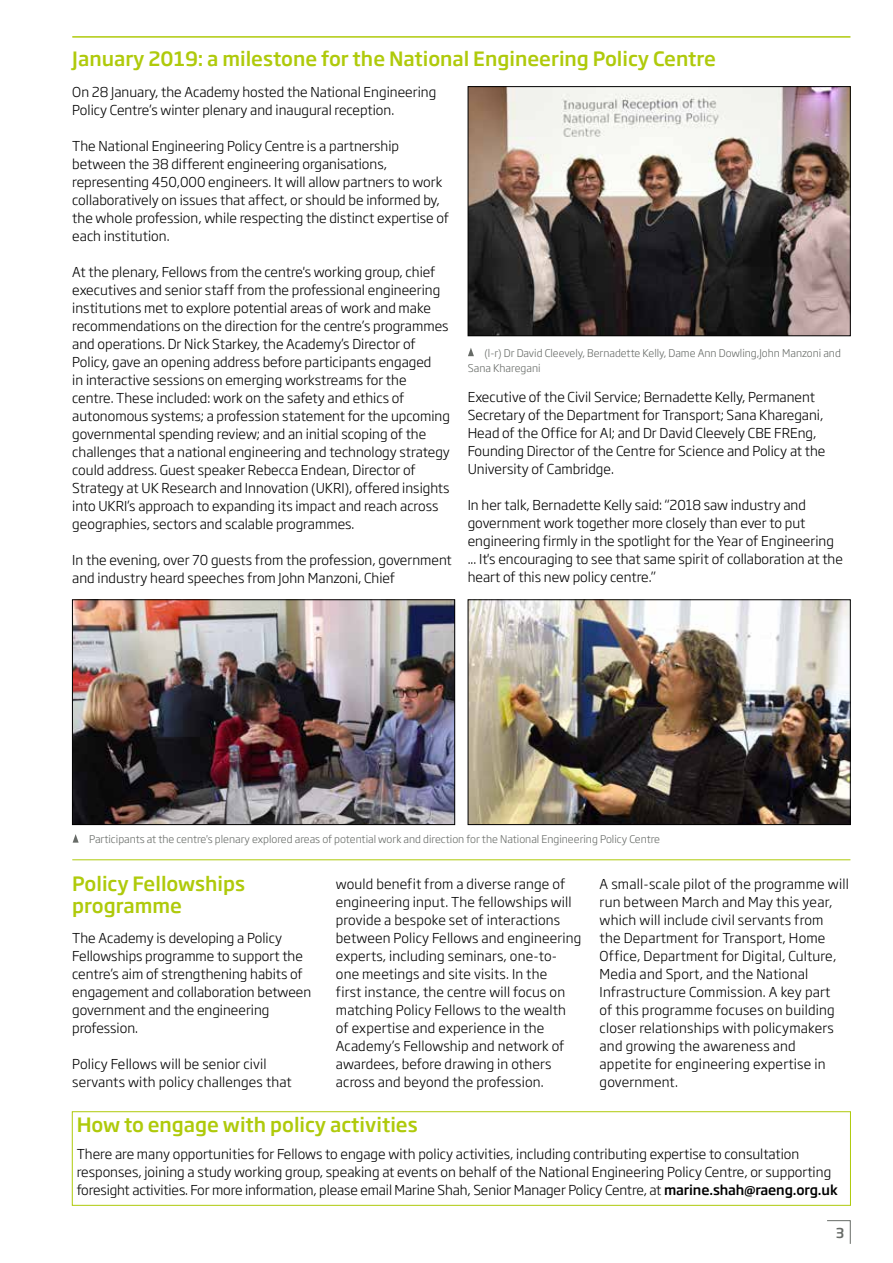
<style>
.page{position:relative;width:893px;height:1263px;background:#fff}
.page>*{position:absolute;margin:0;border:0;box-sizing:border-box;transform-origin:0 0}
.t1{font:500 19.5px/22.5px "Soho Gothic Pro";color:#afca0b}
.t2{font:300 13.5px/18px "Soho Gothic Pro";color:#000}
.t3{font:500 13.5px "Soho Gothic Pro";color:#676b67}
.t4{font:300 10.5px/15px "Soho Gothic Pro";color:#676b67}
.s1{font-weight:500}
</style>
<div class="page">
<svg style="left:827px;top:1220px;width:24px;height:24px"></svg>
<hr style="left:72px;top:36px;width:778px;height:2px;background:#afca0b">
<svg style="left:73px;top:834px;width:6px;height:9px"></svg>
<div style="left:72px;top:1111px;width:779px;height:94px;border:1px solid #afca0b"></div>
<hr style="left:72px;top:859px;width:778px;height:1px;background:#afca0b">
<img style="left:470px;top:88px;width:378px;height:246px">
<div style="left:468px;top:86px;width:382px;height:250px;border:1px solid #000"></div>
<img style="left:470px;top:602px;width:378px;height:221px">
<div style="left:468px;top:600px;width:382px;height:225px;border:1px solid #000"></div>
<img style="left:74px;top:602px;width:379px;height:221px">
<div style="left:72px;top:600px;width:383px;height:225px;border:1px solid #000"></div>
<svg style="left:468px;top:348px;width:6px;height:8px"></svg>
<h1 class="t1" style="left:72px;top:46px;width:645px">January 2019: a milestone for the National Engineering Policy Centre</h1>
<p class="t2" style="left:72px;top:82px;width:365px">On 28 January, the Academy hosted the National Engineering<br>Policy Centre’s winter plenary and inaugural reception.</p>
<p class="t2" style="left:72px;top:136px;width:378px">The National Engineering Policy Centre is a partnership between the 38 different engineering organisations, representing 450,000 engineers. It will allow partners to work collaboratively on issues that affect, or should be informed by, the whole profession, while respecting the distinct expertise of each institution.</p>
<p class="t2" style="left:72px;top:262px;width:379px">At the plenary, Fellows from the centre's working group, chief executives and senior staff from the professional engineering institutions met to explore potential areas of work and make recommendations on the direction for the centre’s programmes and operations. Dr Nick Starkey, the Academy’s Director of Policy, gave an opening address before participants engaged<br>in interactive sessions on emerging workstreams for the centre. These included: work on the safety and ethics of autonomous systems; a profession statement for the upcoming governmental spending review; and an initial scoping of the challenges that a national engineering and technology strategy could address. Guest speaker Rebecca Endean, Director of Strategy at UK Research and Innovation (UKRI), offered insights into UKRI’s approach to expanding its impact and reach across geographies, sectors and scalable programmes.</p>
<p class="t2" style="left:72px;top:550px;width:381px">In the evening, over 70 guests from the profession, government and industry heard speeches from John Manzoni, Chief</p>
<p class="t4" style="left:468px;top:345px;width:375px;text-indent:17px">(l-r) Dr David Cleevely, Bernadette Kelly, Dame Ann Dowling,John Manzoni and<br>Sana Kharegani</p>
<p class="t2" style="left:468px;top:388px;width:359px">Executive of the Civil Service; Bernadette Kelly, Permanent Secretary of the Department for Transport; Sana Kharegani, Head of the Office for AI; and Dr David Cleevely CBE FREng, Founding Director of the Centre for Science and Policy at the University of Cambridge.</p>
<p class="t2" style="left:468px;top:496px;width:377px">In her talk, Bernadette Kelly said: “2018 saw industry and government work together more closely than ever to put engineering firmly in the spotlight for the Year of Engineering ... It's encouraging to see that same spirit of collaboration at the heart of this new policy centre.”</p>
<p class="t4" style="left:89px;top:831px;width:572px">Participants at the centre's plenary explored areas of potential work and direction for the National Engineering Policy Centre</p>
<h1 class="t1" style="left:72px;top:871px;width:174px">Policy Fellowships programme</h1>
<p class="t2" style="left:72px;top:928px;width:241px">The Academy is developing a Policy<br>Fellowships programme to support the centre’s aim of strengthening habits of engagement and collaboration between government and the engineering profession.</p>
<p class="t2" style="left:72px;top:1054px;width:221px">Policy Fellows will be senior civil servants with policy challenges that</p>
<p class="t2" style="left:336px;top:874px;width:247px">would benefit from a diverse range of engineering input. The fellowships will provide a bespoke set of interactions between Policy Fellows and engineering experts, including seminars, one-to&shy;one meetings and site visits. In the<br>first instance, the centre will focus on matching Policy Fellows to the wealth of expertise and experience in the Academy’s Fellowship and network of awardees, before drawing in others across and beyond the profession.</p>
<p class="t2" style="left:600px;top:874px;width:251px">A small-scale pilot of the programme will run between March and May this year, which will include civil servants from<br>the Department for Transport, Home Office, Department for Digital, Culture, Media and Sport, and the National Infrastructure Commission. A key part<br>of this programme focuses on building closer relationships with policymakers and growing the awareness and appetite for engineering expertise in government.</p>
<h1 class="t1" style="left:77px;top:1112px;width:343px">How to engage with policy activities</h1>
<p class="t2" style="left:77px;top:1144px;width:763px">There are many opportunities for Fellows to engage with policy activities, including contributing expertise to consultation responses, joining a study working group, speaking at events on behalf of the National Engineering Policy Centre, or supporting foresight activities. For more information, please email Marine Shah, Senior Manager Policy Centre, at <span class="s1">marine.shah@raeng.org.uk</span></p>
<p class="t3" style="left:836px;top:1222px;width:10px">3</p>
</div>
